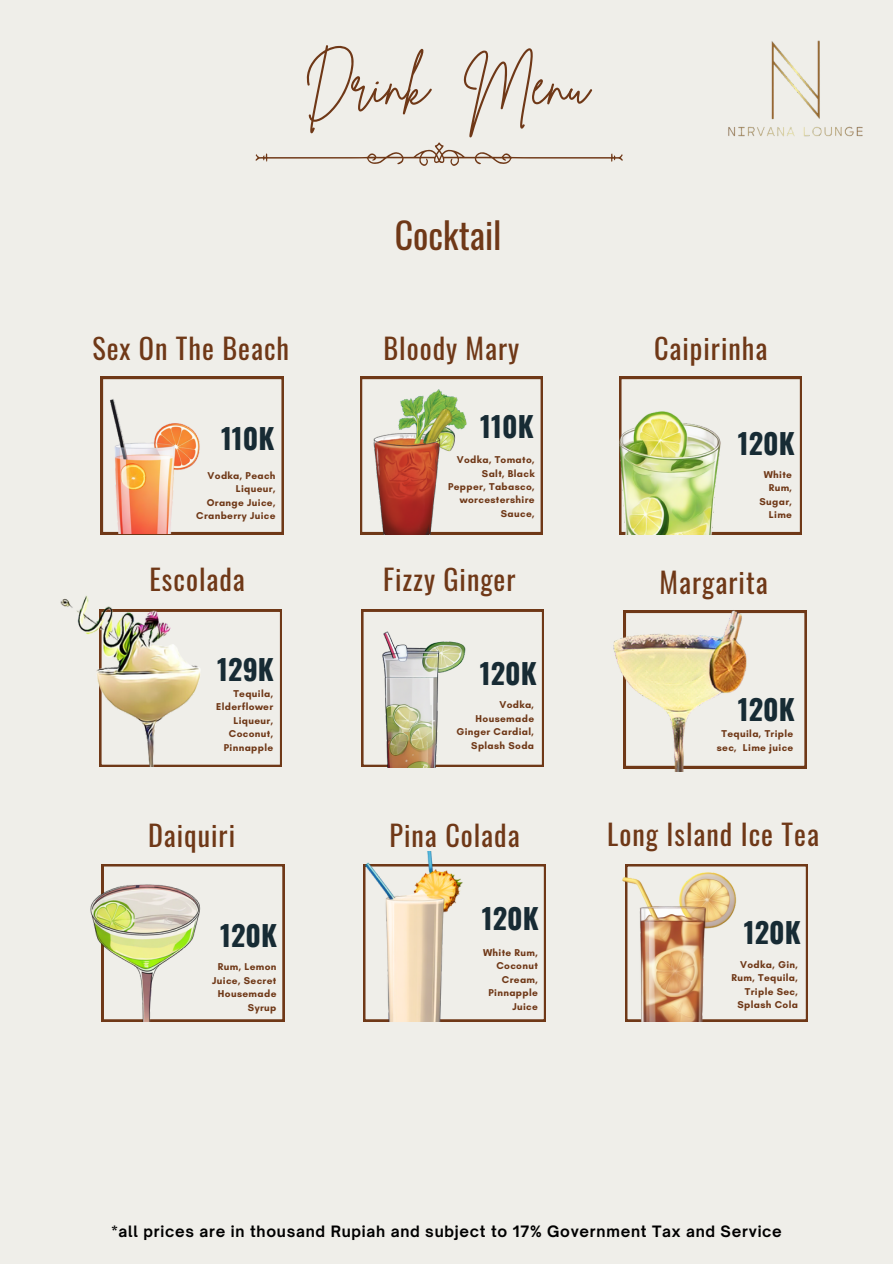
<style>
.page{position:relative;width:893px;height:1264px;background:#fff}
.page>*{position:absolute;margin:0;border:0;box-sizing:border-box;transform-origin:0 0}
.t1{font:55.5px "Brittany Signature";color:#6f3817}
.t2{font:35.85px "Oswald";color:#6f3817}
.t3{font:28.2px "Oswald";letter-spacing:.035em;color:#6f3817}
.t4{font:700 28.2px "Oswald";color:#172b34}
.t5{font:700 15px "Open Sauce One";letter-spacing:.05em;color:#000}
.t6{font:700 10.05px/13.5px "Glacial Indifference";letter-spacing:.035em;color:#6f3817;text-align:right}
</style>
<div class="page">
<div style="left:0;top:0;width:892px;height:1263px;background:#efeee9"></div>
<img style="left:728px;top:40px;width:135px;height:97px">
<svg style="left:255px;top:142px;width:367px;height:24px"></svg>
<svg style="left:101px;top:377px;width:182px;height:157px"></svg>
<svg style="left:360px;top:377px;width:182px;height:157px"></svg>
<svg style="left:619px;top:377px;width:182px;height:157px"></svg>
<svg style="left:792px;top:611px;width:14px;height:157px"></svg>
<svg style="left:229px;top:864px;width:55px;height:157px"></svg>
<svg style="left:507px;top:864px;width:38px;height:157px"></svg>
<svg style="left:754px;top:864px;width:53px;height:157px"></svg>
<img style="left:363px;top:851px;width:144px;height:170px">
<img style="left:619px;top:404px;width:142px;height:130px">
<svg style="left:99px;top:609px;width:183px;height:158px"></svg>
<svg style="left:361px;top:609px;width:182px;height:158px"></svg>
<img style="left:361px;top:626px;width:111px;height:141px">
<img style="left:622px;top:864px;width:132px;height:157px">
<img style="left:90px;top:864px;width:139px;height:157px">
<img style="left:100px;top:392px;width:117px;height:142px">
<img style="left:360px;top:384px;width:118px;height:150px">
<img style="left:613px;top:610px;width:179px;height:161px">
<img style="left:60px;top:595px;width:215px;height:171px">
<p class="t1" style="left:304px;top:49px;width:287px">Drink Menu</p>
<h3 class="t2" style="left:395px;top:207px;width:108px">Cocktail</h3>
<p class="t3" style="left:92px;top:326px;width:198px">Sex On The Beach</p>
<h3 class="t3" style="left:383px;top:326px;width:137px">Bloody Mary</h3>
<h4 class="t4" style="left:221px;top:416px;width:55px">110K</h4>
<h1 class="t6" style="left:207px;top:468px;width:69px">Vodka, Peach<br>Liqueur,</h1>
<p class="t6" style="left:207px;top:495px;width:70px">Orange Juice,</p>
<h2 class="t6" style="left:196px;top:509px;width:81px">Cranberry Juice</h2>
<p class="t3" style="left:149px;top:557px;width:97px">Escolada</p>
<p class="t4" style="left:217px;top:647px;width:58px">129K</p>
<h4 class="t6" style="left:233px;top:686px;width:41px">Tequila,</h4>
<h4 class="t6" style="left:216px;top:700px;width:58px">Elderflower<br>Liqueur,</h4>
<p class="t6" style="left:224px;top:727px;width:51px;text-align:center">Coconut,<br>Pinnapple</p>
<h5 class="t3" style="left:148px;top:813px;width:89px">Daiquiri</h5>
<h4 class="t4" style="left:220px;top:913px;width:58px">120K</h4>
<h4 class="t6" style="left:212px;top:960px;width:66px">Rum, Lemon<br>Juice, Secret<br>Housemade<br>Syrup</h4>
<h3 class="t4" style="left:480px;top:404px;width:55px">110K</h3>
<p class="t6" style="left:457px;top:453px;width:79px">Vodka, Tomato,<br>Salt, Black</p>
<p class="t6" style="left:448px;top:479px;width:88px">Pepper, Tabasco,</p>
<p class="t6" style="left:460px;top:493px;width:76px">worcestershire<br>Sauce,</p>
<h4 class="t3" style="left:383px;top:557px;width:134px">Fizzy Ginger</h4>
<p class="t4" style="left:479px;top:651px;width:58px">120K</p>
<p class="t6" style="left:456px;top:698px;width:79px">Vodka,<br>Housemade<br>Ginger Cardial,<br>Splash Soda</p>
<h4 class="t3" style="left:389px;top:813px;width:132px">Pina Colada</h4>
<p class="t4" style="left:481px;top:896px;width:58px">120K</p>
<h3 class="t6" style="left:483px;top:945px;width:56px">White Rum,</h3>
<p class="t6" style="left:496px;top:959px;width:43px;text-align:center">Coconut<br>Cream,</p>
<h3 class="t6" style="left:488px;top:985px;width:51px">Pinnapple<br>Juice</h3>
<p class="t3" style="left:654px;top:326px;width:115px">Caipirinha</p>
<h3 class="t4" style="left:737px;top:421px;width:58px">120K</h3>
<p class="t6" style="left:763px;top:468px;width:30px">White</p>
<p class="t6" style="left:768px;top:481px;width:25px">Rum,</p>
<p class="t6" style="left:759px;top:494px;width:34px">Sugar,</p>
<p class="t6" style="left:768px;top:508px;width:25px">Lime</p>
<p class="t3" style="left:659px;top:560px;width:109px">Margarita</p>
<h3 class="t4" style="left:737px;top:687px;width:58px">120K</h3>
<p class="t6" style="left:716px;top:727px;width:78px;text-align:center">Tequila, Triple sec, Lime juice</p>
<p class="t3" style="left:607px;top:812px;width:213px">Long Island Ice Tea</p>
<p class="t4" style="left:743px;top:910px;width:58px">120K</p>
<p class="t6" style="left:740px;top:957px;width:59px">Vodka, Gin,</p>
<p class="t6" style="left:731px;top:970px;width:68px">Rum, Tequila,</p>
<p class="t6" style="left:737px;top:984px;width:62px">Triple Sec,<br>Splash Cola</p>
<p class="t5" style="left:111px;top:1221px;width:671px">*all prices are in thousand Rupiah and subject to 17% Government Tax and Service</p>
</div>
